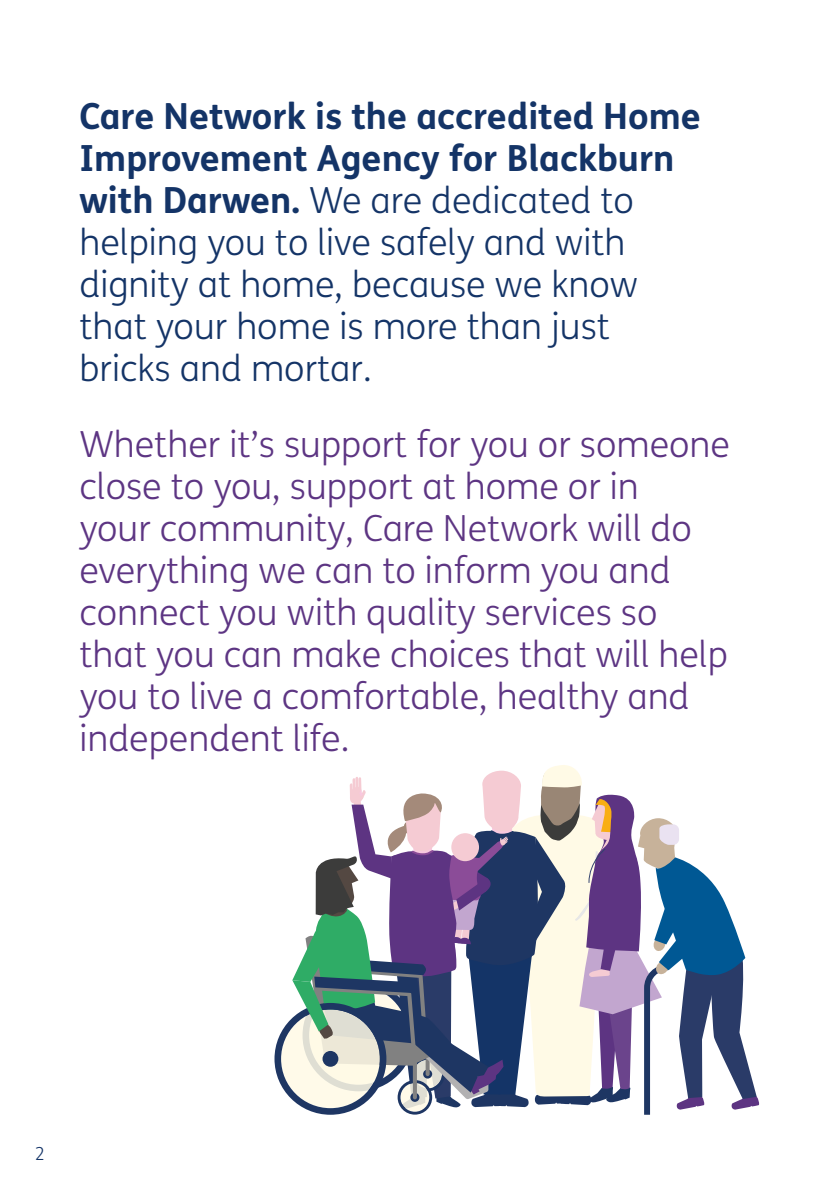
<style>
.page{position:relative;width:840px;height:1191px;background:#fff}
.page>*{position:absolute;margin:0;border:0;box-sizing:border-box;transform-origin:0 0}
.body_-_CN_copy{font:300 36px/42px "FS Me";color:#5d3583}
.body_-_CN_copy-2{font:300 36px/42px "FS Me";color:#143467}
.t1{font:300 18px "FS Me";color:#143467}
.s1{font-weight:700}
</style>
<div class="page">
<svg style="left:274px;top:765px;width:485px;height:350px"></svg>
<p class="body_-_CN_copy-2" style="left:79px;top:94px;width:622px"><span class="s1">Care Network is the accredited Home<br>Improvement Agency for Blackburn with Darwen.</span> We are dedicated to helping you to live safely and with dignity at home, because we know that your home is more than just bricks and mortar.</p>
<p class="body_-_CN_copy" style="left:79px;top:422px;width:651px">Whether it’s support for you or someone close to you, support at home or in<br>your community, Care Network will do everything we can to inform you and connect you with quality services so that you can make choices that will help you to live a comfortable, healthy and independent life.</p>
<p class="t1" style="left:35px;top:1141px;width:12px">2</p>
</div>
